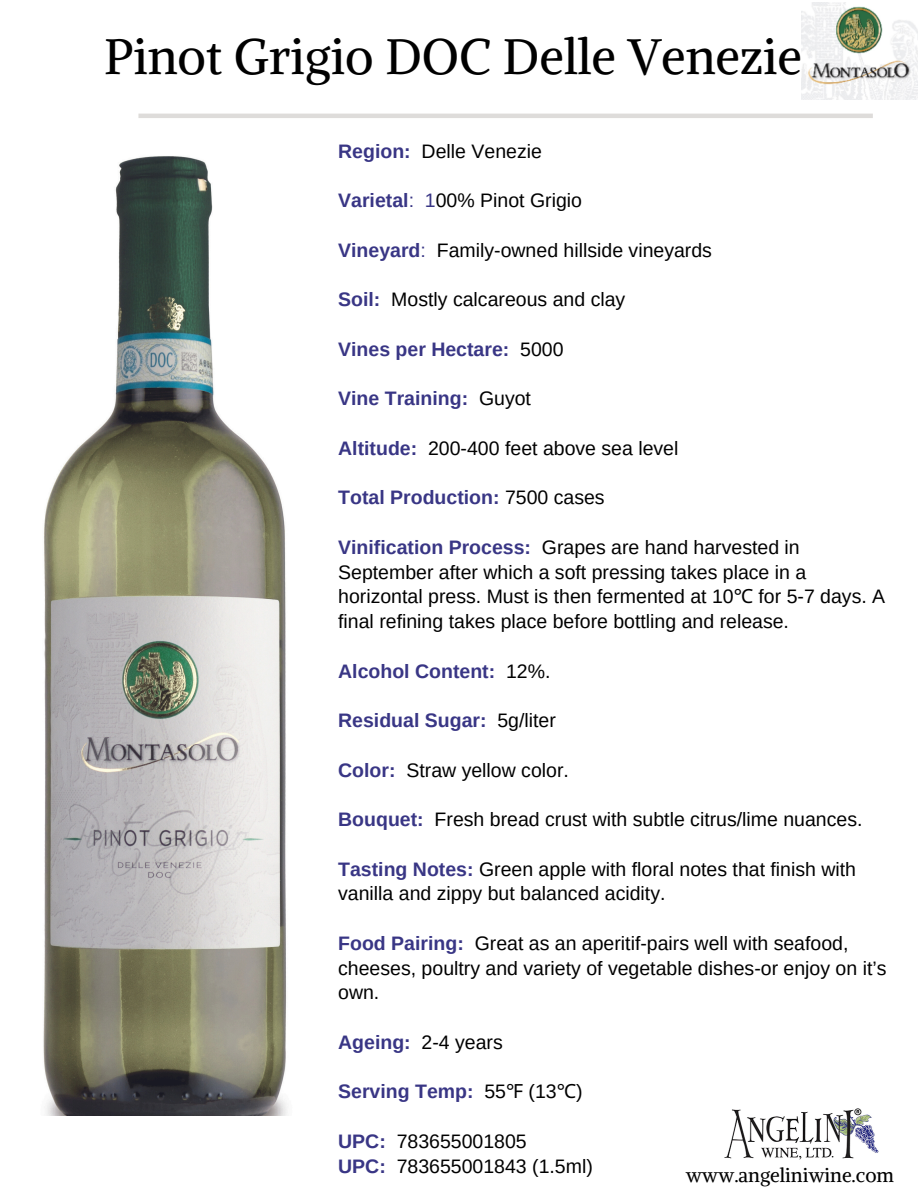
<style>
.page{position:relative;width:918px;height:1188px;background:#fff}
.page>*{position:absolute;margin:0;border:0;box-sizing:border-box;transform-origin:0 0}
.t1{font:49.5px "Alike";color:#000}
.t2{font:19.5px/24.8px "Arimo";color:#000}
.t3{font:700 19.5px "Arimo";color:#393685}
.t4{font:19.5px "Alike";color:#000}
.s1{font-weight:700;color:#393685}
.s2{color:#393685}
.s3{font-weight:400;color:#000}
.s4{font-family:"Noto Sans"}
.s5{font-family:"Noto Sans";font-weight:400;color:#000}
</style>
<div class="page">
<img style="left:724px;top:1108px;width:155px;height:52px">
<hr style="left:138px;top:114px;width:735px;height:4px;background:#dedcda">
<img style="left:802px;top:3px;width:116px;height:96px">
<img style="left:43px;top:156px;width:245px;height:960px">
<p class="t1" style="left:104px;top:25px;width:699px">Pinot Grigio DOC Delle Venezie</p>
<p class="t2" style="left:338px;top:139px;width:205px"><span class="s1">Region:</span> Delle Venezie</p>
<p class="t2" style="left:338px;top:188px;width:245px"><span class="s1">Varietal</span><span class="s2">: 1</span>00% Pinot Grigio</p>
<p class="t2" style="left:338px;top:238px;width:375px"><span class="s1">Vineyard</span><span class="s2">:</span> Family-owned hillside vineyards</p>
<p class="t2" style="left:338px;top:287px;width:289px"><span class="s1">Soil:</span> Mostly calcareous and clay</p>
<p class="t3" style="left:338px;top:338px;width:227px">Vines per Hectare: <span class="s3">5000</span></p>
<p class="t3" style="left:338px;top:388px;width:194px">Vine Training: <span class="s3">Guyot</span></p>
<p class="t2" style="left:338px;top:436px;width:342px"><span class="s1">Altitude:</span> 200-400 feet above sea level</p>
<p class="t3" style="left:338px;top:487px;width:268px">Total Production: <span class="s3">7500 cases</span></p>
<p class="t2" style="left:338px;top:535px;width:549px"><span class="s1">Vinification Process:</span> Grapes are hand harvested in September after which a soft pressing takes place in a horizontal press. Must is then fermented at 10<span class="s4">℃</span> for 5-7 days. A final refining takes place before bottling and release.</p>
<p class="t3" style="left:338px;top:660px;width:214px">Alcohol Content: <span class="s3">12%.</span></p>
<p class="t3" style="left:338px;top:709px;width:219px">Residual Sugar: <span class="s3">5g/liter</span></p>
<p class="t2" style="left:338px;top:757px;width:232px"><span class="s1">Color:</span> Straw yellow color.</p>
<p class="t2" style="left:338px;top:807px;width:526px"><span class="s1">Bouquet:</span> Fresh bread crust with subtle citrus/lime nuances.</p>
<p class="t2" style="left:338px;top:856px;width:519px"><span class="s1">Tasting Notes:</span> Green apple with floral notes that finish with vanilla and zippy but balanced acidity.</p>
<p class="t2" style="left:338px;top:931px;width:550px"><span class="s1">Food Pairing:</span> Great as an aperitif-pairs well with seafood, cheeses, poultry and variety of vegetable dishes-or enjoy on it’s own.</p>
<p class="t2" style="left:338px;top:1030px;width:166px"><span class="s1">Ageing:</span> 2-4 years</p>
<p class="t3" style="left:338px;top:1081px;width:246px">Serving Temp: <span class="s3">55</span><span class="s5">℉</span> <span class="s3">(13</span><span class="s5">℃</span><span class="s3">)</span></p>
<p class="t2" style="left:338px;top:1129px;width:190px"><span class="s1">UPC:</span> 783655001805</p>
<p class="t2" style="left:338px;top:1153px;width:256px"><span class="s1">UPC:</span> 783655001843 (1.5ml)</p>
<p class="t4" style="left:686px;top:1162px;width:210px">www.angeliniwine.com</p>
</div>
